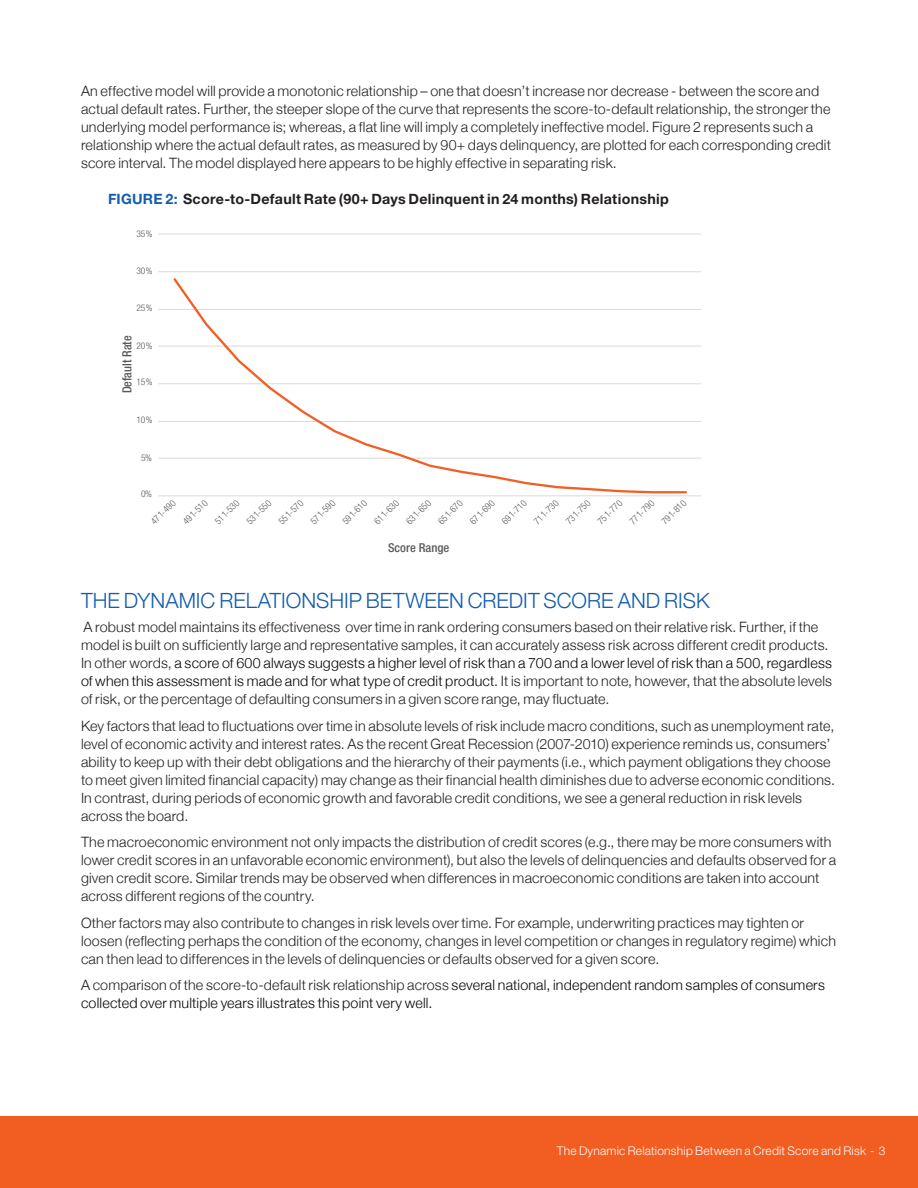
<style>
.page{position:relative;width:918px;height:1188px;background:#fff}
.page>*{position:absolute;margin:0;border:0;box-sizing:border-box;transform-origin:0 0}
.t1{font:300 21px "Helvetica Neue";color:#135dab}
.t2{font:300 14.25px/18px "Helvetica Neue";letter-spacing:.015em;color:#231f20}
.t3{font:300 14.25px/18px "Helvetica Neue";letter-spacing:.015em;color:#040503}
.t4{font:700 14.25px "Helvetica Neue LT Std";letter-spacing:.02em;color:#231f20}
.t5{font:500 condensed 12.6px "Helvetica Neue";color:#595959}
.t6{font:500 condensed 12.15px "Helvetica Neue";color:#595959}
.t7{font:300 12px "Helvetica Neue LT Std";letter-spacing:.02em;color:#fff}
.t8{font:300 condensed 9.3px "Helvetica Neue";color:#595959}
.t9{font:300 condensed 9.15px "Helvetica Neue";letter-spacing:-.035em;color:#595959}
.s1{color:#135dab}
.s2{color:#040503}
.s3{color:#231f20}
</style>
<div class="page">
<div style="left:0;top:1116px;width:918px;height:72px;background:#f25d21"></div>
<svg style="left:158px;top:233px;width:543px;height:264px"></svg>
<p class="t2" style="left:81px;top:81px;width:751px">An effective model will provide a monotonic relationship – one that doesn’t increase nor decrease - between the score and actual default rates. Further, the steeper slope of the curve that represents the score-to-default relationship, the stronger the underlying model performance is; whereas, a flat line will imply a completely ineffective model. Figure 2 represents such a relationship where the actual default rates, as measured by 90+ days delinquency, are plotted for each corresponding credit score interval. The model displayed here appears to be highly effective in separating risk.</p>
<p class="t4" style="left:108px;top:190px;width:562px"><span class="s1">FIGURE 2:</span> Score-to-Default Rate (90+ Days Delinquent in 24 months) Relationship</p>
<p class="t9" style="left:136px;top:228px;width:18px">35%</p>
<p class="t9" style="left:136px;top:266px;width:18px">30%</p>
<p class="t9" style="left:136px;top:302px;width:18px">25%</p>
<p class="t5" style="left:120px;top:393px;width:59px;rotate:-90deg">Default Rate</p>
<p class="t9" style="left:136px;top:340px;width:18px">20%</p>
<p class="t9" style="left:136px;top:377px;width:18px">15%</p>
<p class="t9" style="left:136px;top:415px;width:18px">10%</p>
<p class="t9" style="left:141px;top:452px;width:13px">5%</p>
<p class="t9" style="left:141px;top:489px;width:13px">0%</p>
<p class="t8" style="left:149px;top:519px;width:32px;rotate:-44deg">471-490</p>
<p class="t8" style="left:181px;top:519px;width:32px;rotate:-44deg">491-510</p>
<p class="t8" style="left:213px;top:519px;width:32px;rotate:-44deg">511-530</p>
<p class="t8" style="left:245px;top:519px;width:32px;rotate:-44deg">531-550</p>
<p class="t8" style="left:277px;top:519px;width:32px;rotate:-44deg">551-570</p>
<p class="t8" style="left:308px;top:519px;width:32px;rotate:-44deg">571-590</p>
<p class="t8" style="left:340px;top:519px;width:32px;rotate:-44deg">591-610</p>
<p class="t8" style="left:372px;top:519px;width:32px;rotate:-44deg">611-630</p>
<p class="t8" style="left:404px;top:519px;width:32px;rotate:-44deg">631-650</p>
<p class="t8" style="left:436px;top:519px;width:32px;rotate:-44deg">651-670</p>
<p class="t8" style="left:468px;top:519px;width:32px;rotate:-44deg">671-690</p>
<p class="t8" style="left:500px;top:519px;width:32px;rotate:-44deg">691-710</p>
<p class="t8" style="left:532px;top:519px;width:32px;rotate:-44deg">711-730</p>
<p class="t8" style="left:564px;top:519px;width:32px;rotate:-44deg">731-750</p>
<p class="t8" style="left:596px;top:519px;width:32px;rotate:-44deg">751-770</p>
<p class="t8" style="left:628px;top:519px;width:32px;rotate:-44deg">771-790</p>
<p class="t8" style="left:659px;top:519px;width:32px;rotate:-44deg">791-810</p>
<p class="t6" style="left:388px;top:541px;width:63px">Score Range</p>
<h1 class="t1" style="left:81px;top:583px;width:630px">THE DYNAMIC RELATIONSHIP BETWEEN CREDIT SCORE AND RISK</h1>
<p class="t2" style="left:81px;top:617px;width:753px">A robust model maintains its effectiveness over time in rank ordering consumers based on their relative risk. Further, if the model is built on sufficiently large and representative samples, it can accurately assess risk across different credit products.<br>In other words, <span class="s2">a score of 600 always suggests a higher level of risk than a 700 and a lower level of risk than a 500, regardless of when this assessment is made and for what type of credit product.</span> It is important to note, however, that the absolute levels of risk, or the percentage of defaulting consumers in a given score range, may fluctuate.</p>
<p class="t2" style="left:81px;top:716px;width:755px">Key factors that lead to fluctuations over time in absolute levels of risk include macro conditions, such as unemployment rate, level of economic activity and interest rates. As the recent Great Recession (2007-2010) experience reminds us, consumers’ ability to keep up with their debt obligations and the hierarchy of their payments (i.e., which payment obligations they choose to meet given limited financial capacity) may change as their financial health diminishes due to adverse economic conditions.<br>In contrast, during periods of economic growth and favorable credit conditions, we see a general reduction in risk levels across the board.</p>
<p class="t2" style="left:81px;top:832px;width:757px">The macroeconomic environment not only impacts the distribution of credit scores (e.g., there may be more consumers with lower credit scores in an unfavorable economic environment), but also the levels of delinquencies and defaults observed for a given credit score. Similar trends may be observed when differences in macroeconomic conditions are taken into account across different regions of the country.</p>
<p class="t2" style="left:81px;top:913px;width:756px">Other factors may also contribute to changes in risk levels over time. For example, underwriting practices may tighten or loosen (reflecting perhaps the condition of the economy, changes in level competition or changes in regulatory regime) which can then lead to differences in the levels of delinquencies or defaults observed for a given score.</p>
<p class="t3" style="left:81px;top:975px;width:745px"><span class="s3">A comparison of the score-to-default risk relationship across</span> several national, independent random samples of consumers collected over multiple years illustrates this point very well.</p>
<p class="t7" style="left:557px;top:1143px;width:330px">The Dynamic Relationship Between a Credit Score and Risk - 3</p>
</div>
